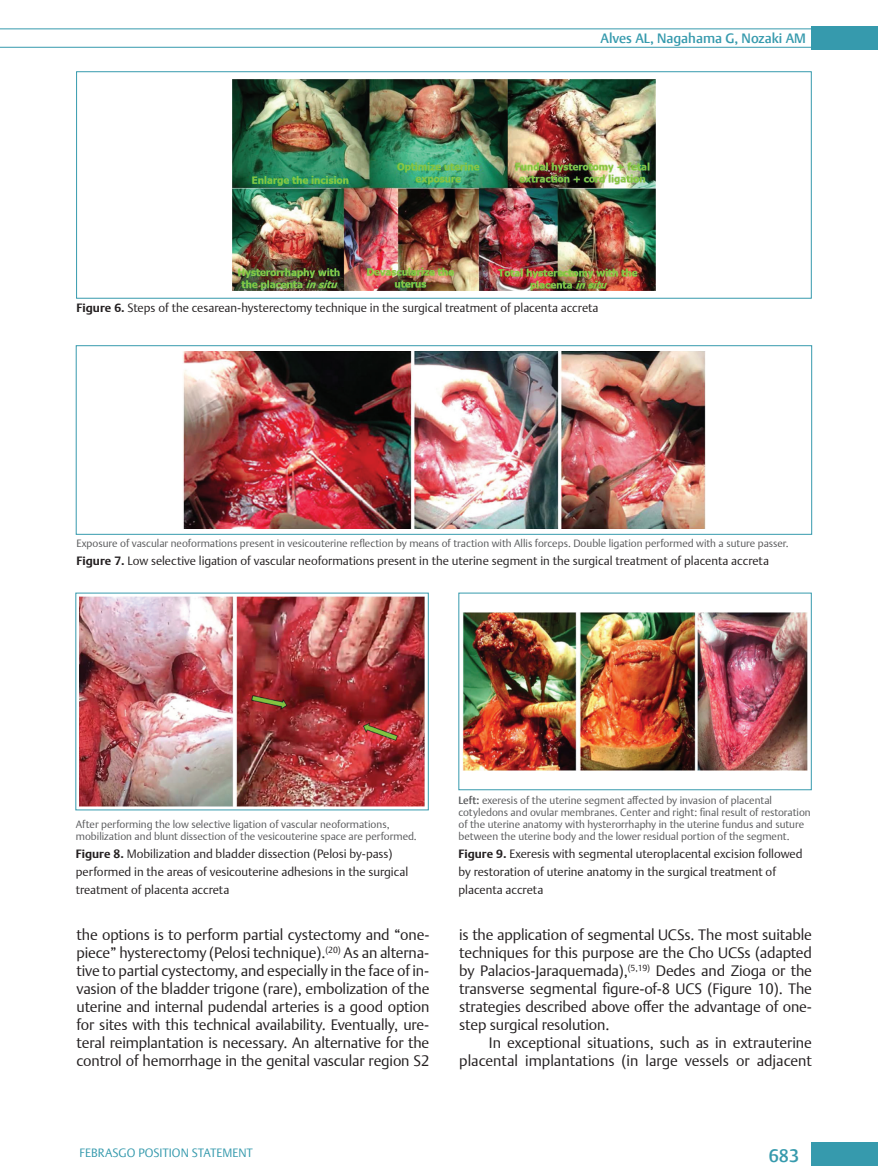
<style>
.page{position:relative;width:878px;height:1175px;background:#fff}
.page>*{position:absolute;margin:0;border:0;box-sizing:border-box;transform-origin:0 0}
.t1{font:500 18px "Thieme Argo 2011";color:#369aad}
.t2{font:300 15px/18px "Thieme Argo 2011";letter-spacing:-.01em;color:#231f20;text-align:justify}
.t3{font:500 13.5px "Thieme Argo 2011";color:#369aad}
.t4{font:300 12px/18px "Thieme Argo 2011";color:#231f20}
.t5{font:300 12px "Thieme Argo 2011";color:#369aad}
.t6{font:300 10.5px/12px "Thieme Argo 2011";color:#57585a}
.s1{font-weight:700}
.s2{font-weight:500}
</style>
<div class="page">
<div style="left:811px;top:1142px;width:67px;height:23px;background:#369aad"></div>
<hr style="left:0;top:47px;width:811px;height:1px;background:#369aad">
<hr style="left:0;top:28px;width:811px;height:1px;background:#369aad">
<div style="left:811px;top:26px;width:67px;height:24px;background:#369aad"></div>
<img style="left:232px;top:79px;width:423px;height:211px">
<div style="left:76px;top:71px;width:735px;height:227px;border:1px solid #369aad"></div>
<img style="left:183px;top:351px;width:522px;height:178px">
<div style="left:76px;top:345px;width:736px;height:189px;border:1px solid #369aad"></div>
<img style="left:80px;top:596px;width:344px;height:211px">
<img style="left:462px;top:612px;width:346px;height:158px">
<div style="left:458px;top:592px;width:353px;height:198px;border:1px solid #369aad"></div>
<p class="t3" style="left:600px;top:29px;width:207px">Alves AL, Nagahama G, Nozaki AM</p>
<p class="t4" style="left:77px;top:299px;width:523px"><span class="s1">Figure 6.</span> Steps of the cesarean-hysterectomy technique in the surgical treatment of placenta accreta</p>
<p class="t6" style="left:77px;top:537px;width:713px">Exposure of vascular neoformations present in vesicouterine reflection by means of traction with Allis forceps. Double ligation performed with a suture passer.</p>
<p class="t4" style="left:77px;top:551px;width:694px"><span class="s1">Figure 7.</span> Low selective ligation of vascular neoformations present in the uterine segment in the surgical treatment of placenta accreta</p>
<p class="t6" style="left:76px;top:817px;width:342px">After performing the low selective ligation of vascular neoformations, mobilization and blunt dissection of the vesicouterine space are performed.</p>
<p class="t4" style="left:76px;top:844px;width:334px"><span class="s1">Figure 8.</span> Mobilization and bladder dissection (Pelosi by-pass) performed in the areas of vesicouterine adhesions in the surgical treatment of placenta accreta</p>
<p class="t6" style="left:458px;top:793px;width:354px"><span class="s2">Left:</span> exeresis of the uterine segment affected by invasion of placental cotyledons and ovular membranes. Center and right: final result of restoration of the uterine anatomy with hysterorrhaphy in the uterine fundus and suture between the uterine body and the lower residual portion of the segment.</p>
<p class="t4" style="left:458px;top:844px;width:345px"><span class="s1">Figure 9.</span> Exeresis with segmental uteroplacental excision followed by restoration of uterine anatomy in the surgical treatment of placenta accreta</p>
<p class="t2" style="left:77px;top:925px;width:354px">the options is to perform partial cystectomy and “one&shy;piece” hysterectomy (Pelosi technique).<sup>(20)</sup> As an alterna&shy;tive to partial cystectomy, and especially in the face of in&shy;vasion of the bladder trigone (rare), embolization of the uterine and internal pudendal arteries is a good option for sites with this technical availability. Eventually, ure&shy;teral reimplantation is necessary. An alternative for the control of hemorrhage in the genital vascular region S2</p>
<p class="t2" style="left:459px;top:925px;width:354px">is the application of segmental UCSs. The most suitable techniques for this purpose are the Cho UCSs (adapted by Palacios-Jaraquemada),<sup>(5,19)</sup> Dedes and Zioga or the transverse segmental figure-of-8 UCS (Figure 10). The strategies described above offer the advantage of one&shy;step surgical resolution.</p>
<p class="t2" style="left:459px;top:1033px;width:354px;text-align:right">In exceptional situations, such as in extrauterine placental implantations (in large vessels or adjacent</p>
<p class="t5" style="left:79px;top:1145px;width:175px">FEBRASGO POSITION STATEMENT</p>
<p class="t1" style="left:768px;top:1143px;width:32px">683</p>
</div>
